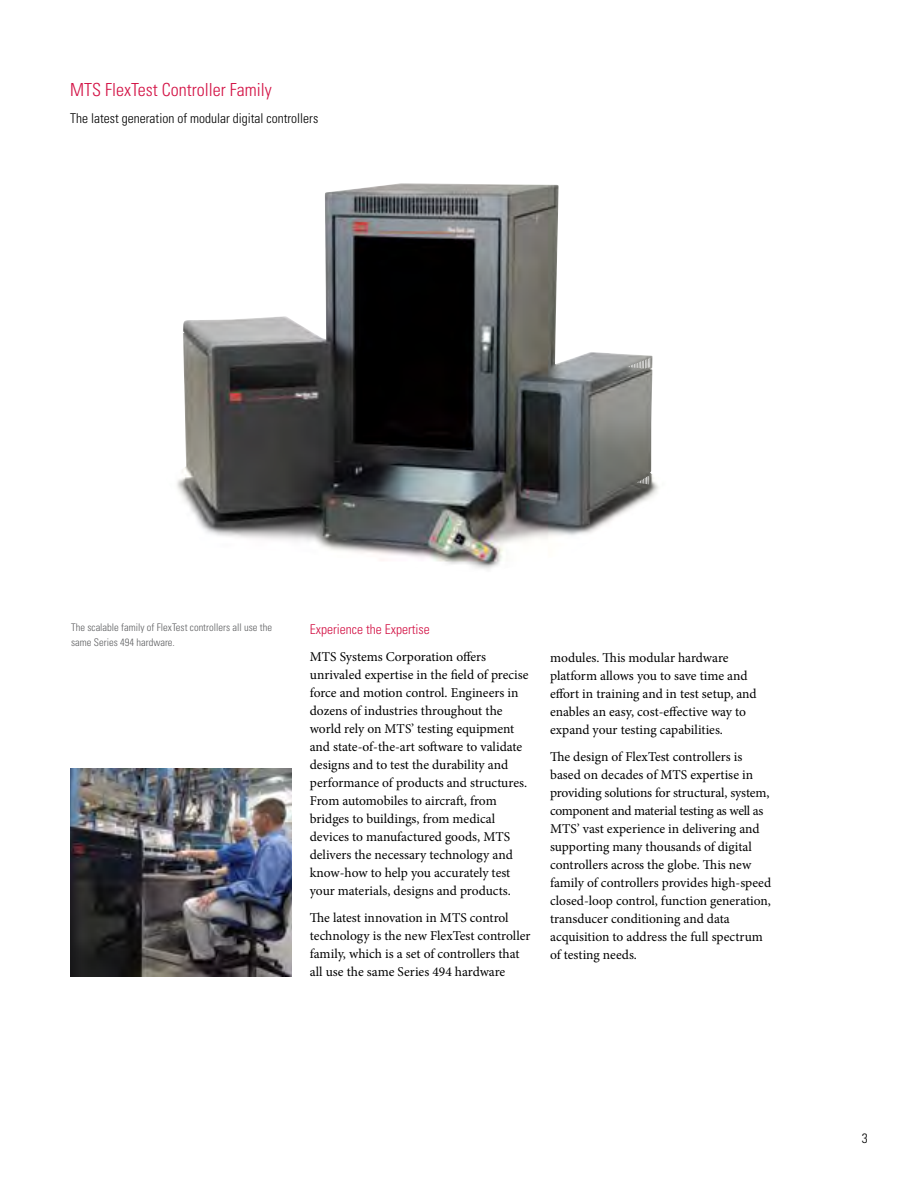
<style>
.page{position:relative;width:918px;height:1188px;background:#fff}
.page>*{position:absolute;margin:0;border:0;box-sizing:border-box;transform-origin:0 0}
.t1{font:300 condensed 18px "Univers";color:#d31245}
.t2{font:13.5px/18px "Minion Pro";color:#000}
.t3{font:300 condensed 13.5px "Univers";color:#000}
.t4{font:300 condensed 13.5px "Univers";color:#d31245}
.t5{font:300 condensed 13.5px "Univers LT Std";color:#000}
.t6{font:300 condensed 10.5px/15px "Univers";color:#5f6062}
</style>
<div class="page">
<img style="left:70px;top:768px;width:222px;height:208px">
<img style="left:177px;top:183px;width:482px;height:387px">
<h1 class="t1" style="left:70px;top:79px;width:203px">MTS FlexTest Controller Family</h1>
<p class="t3" style="left:70px;top:110px;width:250px">The latest generation of modular digital controllers</p>
<p class="t6" style="left:71px;top:619px;width:202px">The scalable family of FlexTest controllers all use the same Series 494 hardware.</p>
<p class="t4" style="left:310px;top:621px;width:121px">Experience the Expertise</p>
<p class="t2" style="left:310px;top:648px;width:220px">MTS Systems Corporation offers unrivaled expertise in the field of precise force and motion control. Engineers in dozens of industries throughout the world rely on MTS’ testing equipment and state-of-the-art software to validate designs and to test the durability and performance of products and structures.<br>From automobiles to aircraft, from bridges to buildings, from medical devices to manufactured goods, MTS delivers the necessary technology and know-how to help you accurately test your materials, designs and products.</p>
<p class="t2" style="left:310px;top:909px;width:222px">The latest innovation in MTS control technology is the new FlexTest controller family, which is a set of controllers that all use the same Series 494 hardware</p>
<p class="t2" style="left:550px;top:648px;width:208px">modules. This modular hardware platform allows you to save time and effort in training and in test setup, and enables an easy, cost-effective way to expand your testing capabilities.</p>
<p class="t2" style="left:550px;top:747px;width:223px">The design of FlexTest controllers is based on decades of MTS expertise in providing solutions for structural, system, component and material testing as well as MTS’ vast experience in delivering and supporting many thousands of digital controllers across the globe. This new family of controllers provides high-speed closed-loop control, function generation, transducer conditioning and data acquisition to address the full spectrum of testing needs.</p>
<p class="t5" style="left:862px;top:1130px;width:7px">3</p>
</div>
